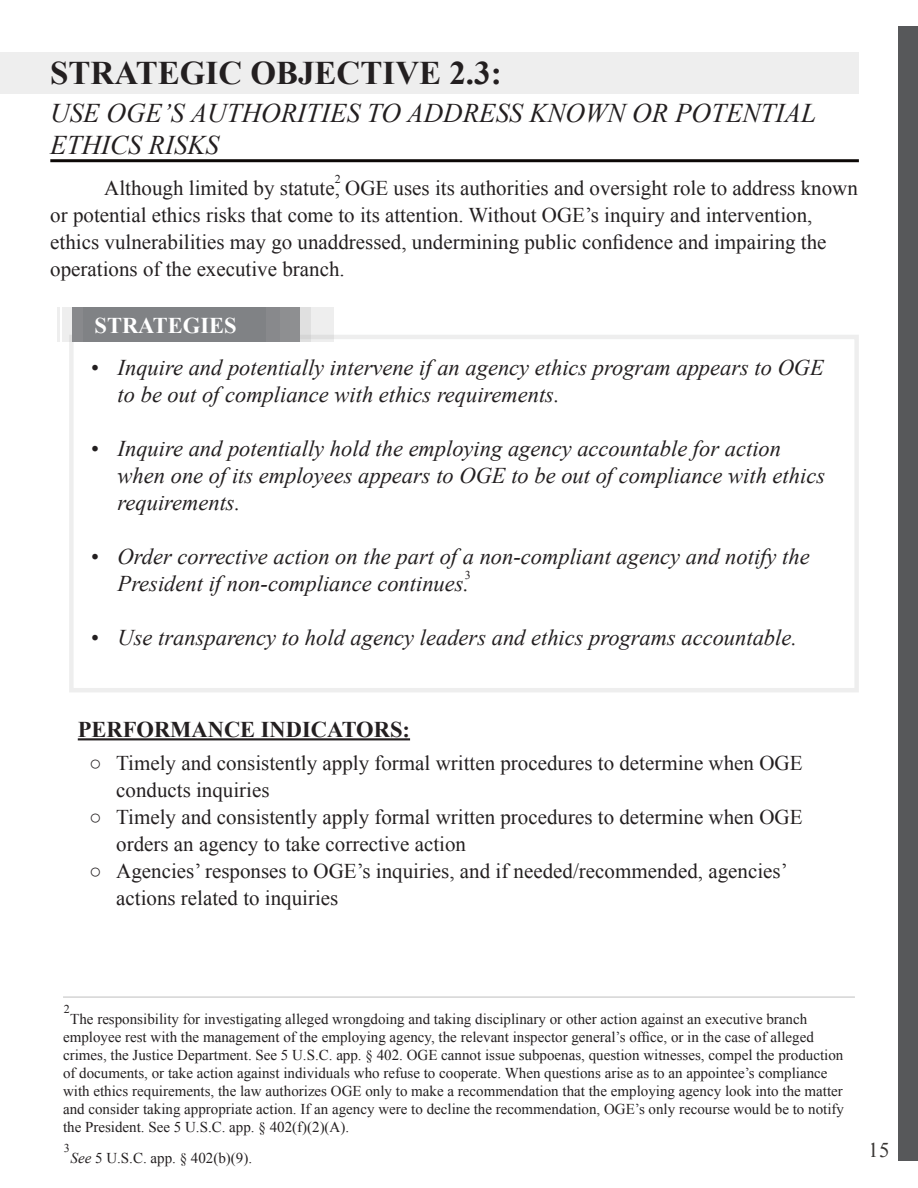
<style>
.page{position:relative;width:918px;height:1188px;background:#fff}
.page>*{position:absolute;margin:0;border:0;box-sizing:border-box;transform-origin:0 0}
.Title_03{font:700 33px "Times New Roman";color:#231f20}
.Title_01{font:italic 27px/32.4px "Times New Roman";color:#231f20}
.t1{font:italic 22.5px/27px "Times New Roman";color:#231f20}
.Title_01-2{font:700 22.5px "Times New Roman";color:#231f20}
.Title_01-3{font:700 22.5px "Times New Roman";color:#fff}
.t2{font:21px/27px "Times New Roman";color:#231f20}
.t3{font:21px "Times New Roman";color:#0c0806}
.t4{font:15px/18px "Times New Roman";color:#231f20}
.t5{font:12px "Times New Roman";color:#231f20}
.s1{font-weight:700}
.s2{font-style:italic}
</style>
<div class="page">
<div style="left:899px;top:27px;width:19px;height:1134px;background:#57585a"></div>
<div style="left:1px;top:52px;width:858px;height:42px;background:#eee"></div>
<hr style="left:78px;top:738px;width:332px;height:2px;background:#231f20">
<hr style="left:50px;top:159px;width:809px;height:3px;background:#0c0806">
<div style="left:72px;top:308px;width:228px;height:34px;background:#808285"></div>
<svg style="left:62px;top:308px;width:10px;height:34px"></svg>
<svg style="left:310px;top:308px;width:24px;height:34px"></svg>
<svg style="left:280px;top:308px;width:30px;height:34px"></svg>
<hr style="left:57px;top:308px;width:3px;height:34px;background:#a9aaaa">
<hr style="left:63px;top:996px;width:792px;height:2px;background:#a9aaaa">
<p class="Title_03" style="left:50px;top:50px;width:453px">STRATEGIC OBJECTIVE 2.3:</p>
<p class="Title_01" style="left:50px;top:96px;width:767px">USE OGE’S AUTHORITIES TO ADDRESS KNOWN OR POTENTIAL<br>ETHICS RISKS</p>
<p class="t5" style="left:335px;top:171px;width:7px">2</p>
<p class="t2" style="left:50px;top:174px;width:809px;text-indent:54px">Although limited by statute, OGE uses its authorities and oversight role to address known or potential ethics risks that come to its attention. Without OGE’s inquiry and intervention, ethics vulnerabilities may go unaddressed, undermining public confidence and impairing the operations of the executive branch.</p>
<p class="Title_01-3" style="left:95px;top:310px;width:144px">STRATEGIES</p>
<p class="t1" style="left:118px;top:353px;width:708px;text-indent:-27px">• Inquire and potentially intervene if an agency ethics program appears to OGE to be out of compliance with ethics requirements.</p>
<p class="t1" style="left:118px;top:434px;width:709px;text-indent:-27px">• Inquire and potentially hold the employing agency accountable for action when one of its employees appears to OGE to be out of compliance with ethics requirements.</p>
<p class="t1" style="left:118px;top:542px;width:694px;text-indent:-27px">• Order corrective action on the part of a non-compliant agency and notify the<br>President if non-compliance continues.</p>
<p class="t1" style="left:91px;top:623px;width:708px">• Use transparency to hold agency leaders and ethics programs accountable.</p>
<p class="t5" style="left:465px;top:566px;width:7px">3</p>
<p class="Title_01-2" style="left:78px;top:714px;width:334px">PERFORMANCE INDICATORS:</p>
<p class="t2" style="left:116px;top:749px;width:688px;text-indent:-27px"><span class="s1">○</span> Timely and consistently apply formal written procedures to determine when OGE conducts inquiries</p>
<p class="t2" style="left:116px;top:803px;width:688px;text-indent:-27px"><span class="s1">○</span> Timely and consistently apply formal written procedures to determine when OGE orders an agency to take corrective action</p>
<p class="t2" style="left:116px;top:857px;width:673px;text-indent:-27px"><span class="s1">○</span> Agencies’ responses to OGE’s inquiries, and if needed/recommended, agencies’ actions related to inquiries</p>
<p class="t5" style="left:64px;top:1001px;width:7px">2</p>
<p class="t4" style="left:63px;top:1010px;width:782px;text-indent:7px">The responsibility for investigating alleged wrongdoing and taking disciplinary or other action against an executive branch employee rest with the management of the employing agency, the relevant inspector general’s office, or in the case of alleged crimes, the Justice Department. See 5 U.S.C. app. § 402. OGE cannot issue subpoenas, question witnesses, compel the production of documents, or take action against individuals who refuse to cooperate. When questions arise as to an appointee’s compliance with ethics requirements, the law authorizes OGE only to make a recommendation that the employing agency look into the matter and consider taking appropriate action. If an agency were to decline the recommendation, OGE’s only recourse would be to notify the President. See 5 U.S.C. app. § 402(f)(2)(A).</p>
<p class="t5" style="left:64px;top:1140px;width:7px">3</p>
<p class="t4" style="left:71px;top:1149px;width:183px"><span class="s2">See</span> 5 U.S.C. app. § 402(b)(9).</p>
<h3 class="t3" style="left:869px;top:1136px;width:22px">15</h3>
</div>
